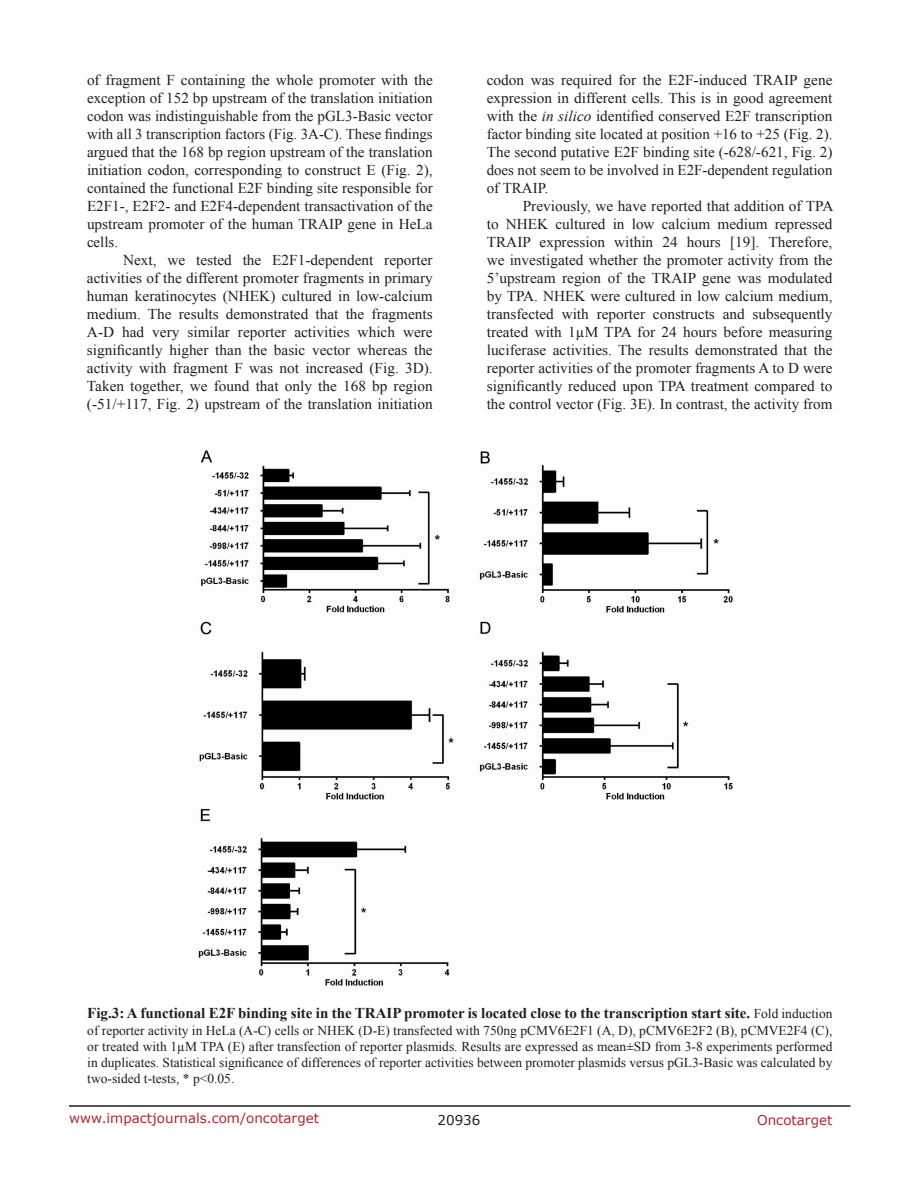
<style>
.page{position:relative;width:918px;height:1188px;background:#fff}
.page>*{position:absolute;margin:0;border:0;box-sizing:border-box;transform-origin:0 0}
.t1{font:15px/18px "Times New Roman";color:#201d20;text-align:justify}
.t2{font:700 15px "Times New Roman";color:#201d20}
.t3{font:13.5px/16.2px "Times New Roman";color:#201d20;text-align:justify}
.t4{font:13.5px "Verdana";color:#ac2830}
.t5{font:13.5px "Verdana";color:#201d20}
.s1{font-style:italic}
.s2{font-weight:400;font-size:13.5px}
</style>
<div class="page">
<hr style="left:69px;top:1105px;width:781px;height:2px;background:#231f20">
<img style="left:198px;top:450px;width:535px;height:536px">
<p class="t1" style="left:87px;top:71px;width:347px">of fragment F containing the whole promoter with the exception of 152 bp upstream of the translation initiation codon was indistinguishable from the pGL3-Basic vector with all 3 transcription factors (Fig. 3A-C). These findings argued that the 168 bp region upstream of the translation initiation codon, corresponding to construct E (Fig. 2), contained the functional E2F binding site responsible for E2F1-, E2F2- and E2F4-dependent transactivation of the upstream promoter of the human TRAIP gene in HeLa cells.</p>
<p class="t1" style="left:87px;top:251px;width:347px;text-indent:36px">Next, we tested the E2F1-dependent reporter activities of the different promoter fragments in primary human keratinocytes (NHEK) cultured in low-calcium medium. The results demonstrated that the fragments A-D had very similar reporter activities which were significantly higher than the basic vector whereas the activity with fragment F was not increased (Fig. 3D).<br>Taken together, we found that only the 168 bp region (-51/+117, Fig. 2) upstream of the translation initiation</p>
<p class="t1" style="left:487px;top:71px;width:347px">codon was required for the E2F-induced TRAIP gene expression in different cells. This is in good agreement with the <span class="s1">in silico</span> identified conserved E2F transcription factor binding site located at position +16 to +25 (Fig. 2).<br>The second putative E2F binding site (-628/-621, Fig. 2) does not seem to be involved in E2F-dependent regulation of TRAIP.</p>
<p class="t1" style="left:487px;top:197px;width:348px;text-indent:36px">Previously, we have reported that addition of TPA to NHEK cultured in low calcium medium repressed TRAIP expression within 24 hours [19]. Therefore, we investigated whether the promoter activity from the 5’upstream region of the TRAIP gene was modulated by TPA. NHEK were cultured in low calcium medium, transfected with reporter constructs and subsequently treated with 1µM TPA for 24 hours before measuring luciferase activities. The results demonstrated that the reporter activities of the promoter fragments A to D were significantly reduced upon TPA treatment compared to the control vector (Fig. 3E). In contrast, the activity from</p>
<p class="t2" style="left:87px;top:1003px;width:747px">Fig.3: A functional E2F binding site in the TRAIP promoter is located close to the transcription start site. <span class="s2">Fold induction</span></p>
<p class="t3" style="left:87px;top:1022px;width:747px">of reporter activity in HeLa (A-C) cells or NHEK (D-E) transfected with 750ng pCMV6E2F1 (A, D), pCMV6E2F2 (B), pCMVE2F4 (C), or treated with 1µM TPA (E) after transfection of reporter plasmids. Results are expressed as mean±SD from 3-8 experiments performed in duplicates. Statistical significance of differences of reporter activities between promoter plasmids versus pGL3-Basic was calculated by two-sided t-tests, * p&lt;0.05.</p>
<p class="t4" style="left:69px;top:1109px;width:252px">www.impactjournals.com/oncotarget</p>
<p class="t5" style="left:438px;top:1111px;width:44px">20936</p>
<p class="t4" style="left:757px;top:1111px;width:77px">Oncotarget</p>
</div>
